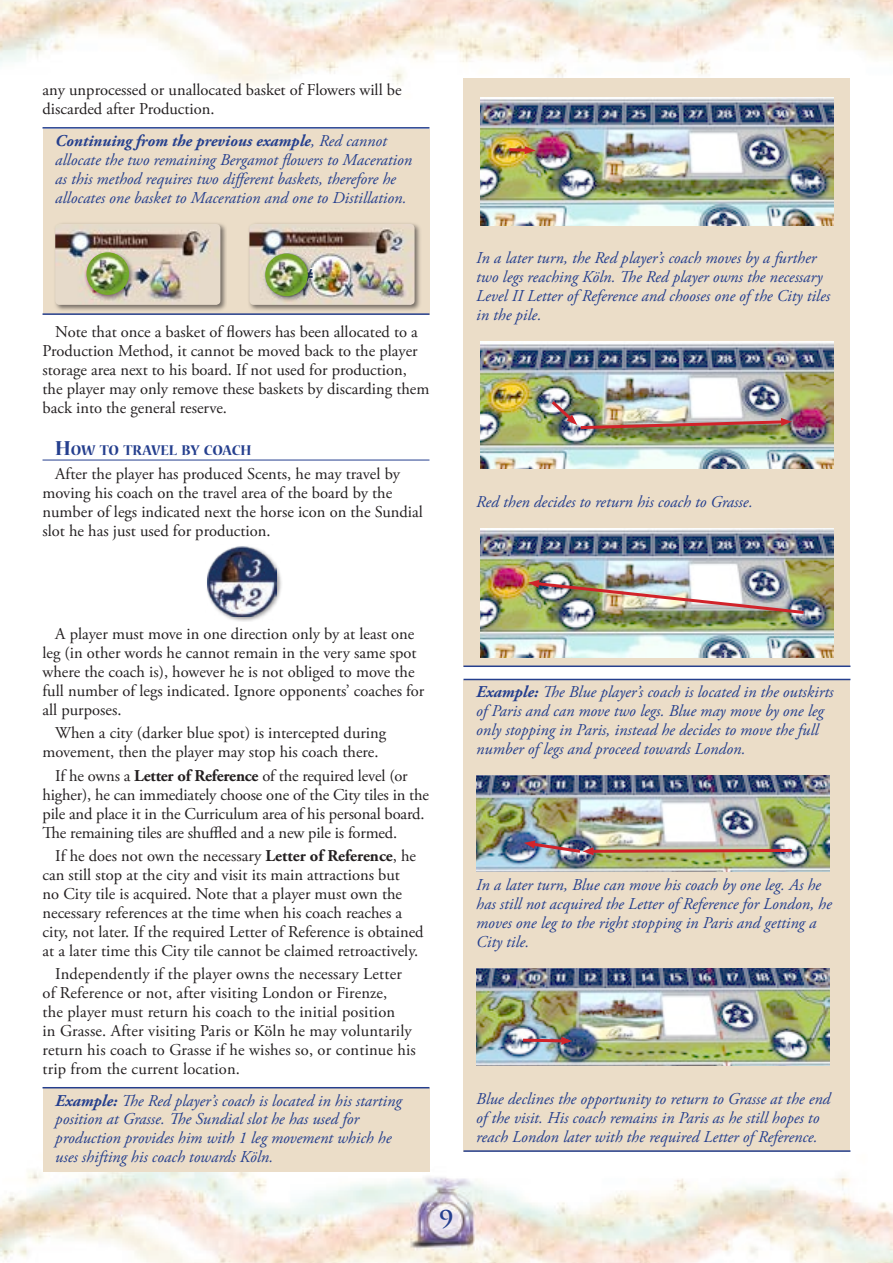
<style>
.page{position:relative;width:893px;height:1263px;background:#fff}
.page>*{position:absolute;margin:0;border:0;box-sizing:border-box;transform-origin:0 0}
.t1{font:700 24px "Trajan Pro";color:#253f8e}
.t2{font:16.5px/18.9px "Adobe Garamond Pro";color:#231f20}
.t3{font:italic 16.5px/19px "Adobe Garamond Pro";color:#253f8e}
.t4{font:700 15.75px "Nueva Std";letter-spacing:-.015em;color:#253f8e}
.t5{font:900 13.65px "Arial";color:#1a3260}
.s1{font-weight:700}
.s2{font-size:22.5px}
</style>
<div class="page">
<img style="left:0;top:0;width:893px;height:1263px">
<div style="left:43px;top:129px;width:386px;height:185px;background:#ebddc8"></div>
<hr style="left:43px;top:127px;width:386px;height:2px;background:#253f8e">
<hr style="left:43px;top:313px;width:386px;height:2px;background:#253f8e">
<hr style="left:43px;top:460px;width:386px;height:1px;background:#253f8e">
<div style="left:43px;top:1088px;width:386px;height:84px;background:#ebddc8"></div>
<hr style="left:43px;top:1087px;width:386px;height:1px;background:#253f8e">
<div style="left:53px;top:221px;width:174px;height:91px;background:#231f20;opacity:.6"></div>
<img style="left:55px;top:224px;width:165px;height:81px">
<div style="left:247px;top:221px;width:174px;height:91px;background:#231f20;opacity:.6"></div>
<img style="left:249px;top:224px;width:166px;height:81px">
<svg style="left:314px;top:267px;width:1px;height:15px"></svg>
<div style="left:83px;top:249px;width:52px;height:52px;background:#231f20;opacity:.52"></div>
<img style="left:86px;top:252px;width:43px;height:43px;border-radius:21px">
<div style="left:262px;top:250px;width:52px;height:52px;background:#231f20;opacity:.52"></div>
<img style="left:265px;top:254px;width:43px;height:42px;border-radius:21px">
<div style="left:205px;top:544px;width:78px;height:78px;background:#231f20;opacity:.52"></div>
<img style="left:208px;top:546px;width:69px;height:70px">
<div style="left:463px;top:78px;width:387px;height:589px;background:#ebddc8"></div>
<hr style="left:463px;top:665px;width:387px;height:2px;background:#253f8e">
<div style="left:463px;top:680px;width:387px;height:471px;background:#ebddc8"></div>
<hr style="left:463px;top:679px;width:387px;height:1px;background:#253f8e">
<hr style="left:463px;top:1150px;width:387px;height:2px;background:#253f8e">
<img style="left:480px;top:97px;width:353px;height:128px">
<svg style="left:506px;top:146px;width:30px;height:8px"></svg>
<img style="left:480px;top:342px;width:353px;height:127px">
<img style="left:548px;top:398px;width:244px;height:33px">
<img style="left:480px;top:528px;width:353px;height:129px">
<img style="left:528px;top:580px;width:279px;height:36px">
<img style="left:476px;top:776px;width:353px;height:95px">
<img style="left:524px;top:840px;width:271px;height:15px">
<img style="left:476px;top:969px;width:353px;height:97px">
<svg style="left:520px;top:1037px;width:52px;height:8px"></svg>
<p class="t2" style="left:43px;top:81px;width:361px">any unprocessed or unallocated basket of Flowers will be discarded after Production.</p>
<p class="t3" style="left:55px;top:131px;width:358px"><span class="s1">Continuing from the previous example</span>, Red cannot allocate the two remaining Bergamot flowers to Maceration as this method requires two different baskets, therefore he allocates one basket to Maceration and one to Distillation.</p>
<p class="t5" style="left:136px;top:81px;width:10px">=</p>
<p class="t5" style="left:304px;top:81px;width:10px">=</p>
<p class="t5" style="left:136px;top:174px;width:10px">=</p>
<p class="t5" style="left:304px;top:174px;width:10px">=</p>
<p class="t3" style="left:476px;top:249px;width:355px">In a later turn, the Red player’s coach moves by a further two legs reaching Köln. The Red player owns the necessary Level II Letter of Reference and chooses one of the City tiles in the pile.</p>
<p class="t5" style="left:304px;top:267px;width:10px">≠</p>
<p class="t5" style="left:473px;top:267px;width:10px">≠</p>
<p class="t2" style="left:43px;top:322px;width:388px;text-indent:13px">Note that once a basket of flowers has been allocated to a Production Method, it cannot be moved back to the player storage area next to his board. If not used for production, the player may only remove these baskets by discarding them back into the general reserve.</p>
<p class="t4" style="left:55px;top:443px;width:187px"><span class="s2">H</span>OW TO TRAVEL BY COACH</p>
<p class="t2" style="left:43px;top:464px;width:382px;text-indent:13px">After the player has produced Scents, he may travel by moving his coach on the travel area of the board by the number of legs indicated next the horse icon on the Sundial slot he has just used for production.</p>
<p class="t5" style="left:136px;top:360px;width:10px">≠</p>
<p class="t5" style="left:111px;top:362px;width:10px">=</p>
<p class="t5" style="left:279px;top:362px;width:10px">=</p>
<p class="t3" style="left:476px;top:492px;width:278px">Red then decides to return his coach to Grasse.</p>
<p class="t2" style="left:43px;top:625px;width:383px;text-indent:13px">A player must move in one direction only by at least one leg (in other words he cannot remain in the very same spot where the coach is), however he is not obliged to move the full number of legs indicated. Ignore opponents’ coaches for all purposes.</p>
<p class="t2" style="left:43px;top:724px;width:345px;text-indent:13px">When a city (darker blue spot) is intercepted during movement, then the player may stop his coach there.</p>
<p class="t2" style="left:43px;top:766px;width:388px;text-indent:13px">If he owns a <span class="s1">Letter of Reference</span> of the required level (or higher), he can immediately choose one of the City tiles in the pile and place it in the Curriculum area of his personal board.<br>The remaining tiles are shuffled and a new pile is formed.</p>
<p class="t2" style="left:43px;top:847px;width:383px;text-indent:13px">If he does not own the necessary <span class="s1">Letter of Reference</span>, he can still stop at the city and visit its main attractions but<br>no City tile is acquired. Note that a player must own the necessary references at the time when his coach reaches a city, not later. If the required Letter of Reference is obtained at a later time this City tile cannot be claimed retroactively.</p>
<p class="t2" style="left:43px;top:965px;width:375px;text-indent:13px">Independently if the player owns the necessary Letter of Reference or not, after visiting London or Firenze,<br>the player must return his coach to the initial position<br>in Grasse. After visiting Paris or Köln he may voluntarily return his coach to Grasse if he wishes so, or continue his trip from the current location.</p>
<p class="t3" style="left:55px;top:1091px;width:348px"><span class="s1">Example:</span> The Red player’s coach is located in his starting position at Grasse. The Sundial slot he has used for production provides him with 1 leg movement which he uses shifting his coach towards Köln.</p>
<p class="t5" style="left:111px;top:641px;width:10px">≠</p>
<h1 class="t1" style="left:439px;top:1204px;width:16px">9</h1>
<p class="t3" style="left:476px;top:683px;width:359px"><span class="s1">Example:</span> The Blue player’s coach is located in the outskirts of Paris and can move two legs. Blue may move by one leg only stopping in Paris, instead he decides to move the full number of legs and proceed towards London.</p>
<p class="t3" style="left:476px;top:876px;width:357px">In a later turn, Blue can move his coach by one leg. As he has still not acquired the Letter of Reference for London, he moves one leg to the right stopping in Paris and getting a City tile.</p>
<p class="t3" style="left:476px;top:1090px;width:356px">Blue declines the opportunity to return to Grasse at the end of the visit. His coach remains in Paris as he still hopes to reach London later with the required Letter of Reference.</p>
</div>
